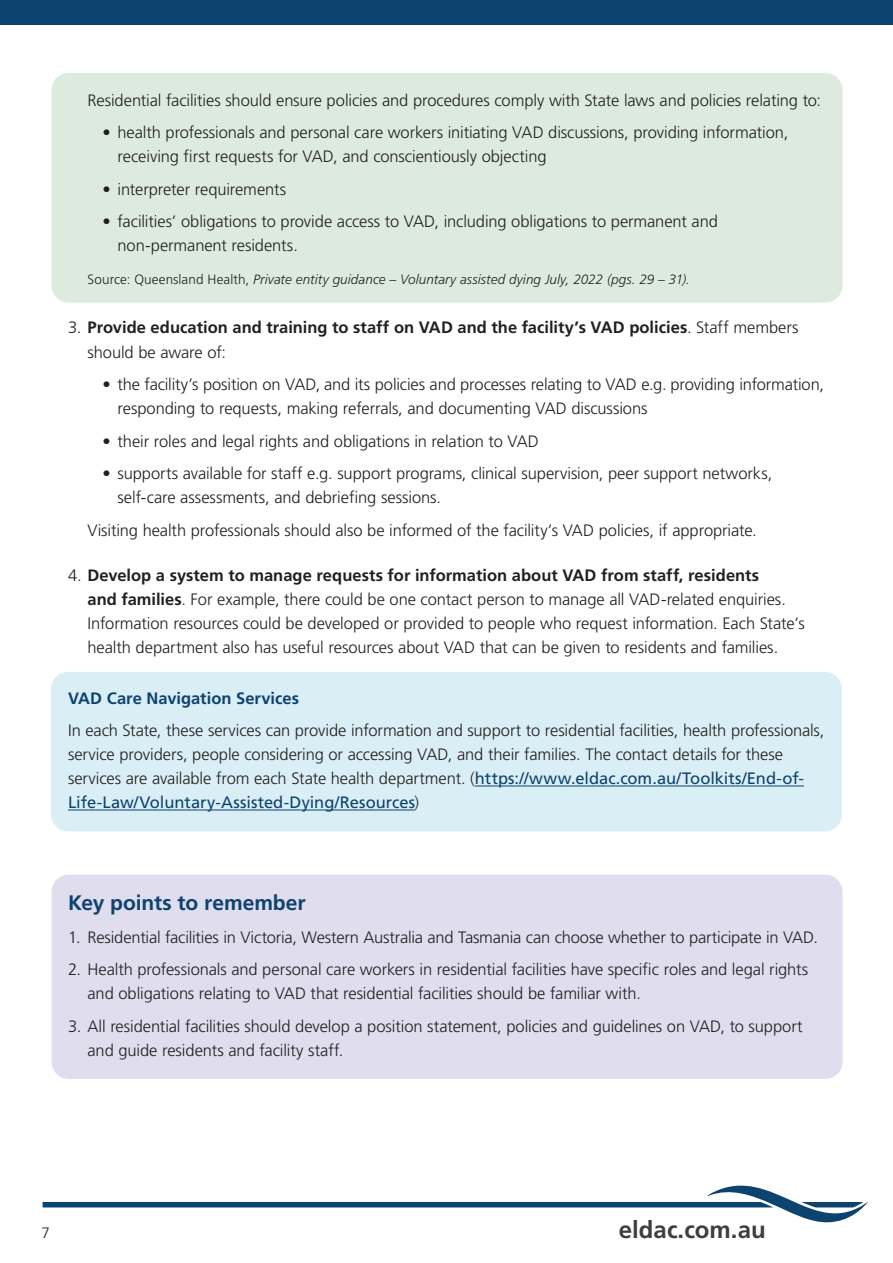
<style>
.page{position:relative;width:893px;height:1263px;background:#fff}
.page>*{position:absolute;margin:0;border:0;box-sizing:border-box;transform-origin:0 0}
.t1{font:700 24px "Frutiger LT Pro";color:#3e3e3f}
.t2{font:700 21px "Frutiger LT Pro";letter-spacing:-.005em;color:#0d436f}
.t3{font:300 16.5px/24px "Frutiger LT Pro";letter-spacing:-.005em;color:#231f20}
.t4{font:700 16.5px/24px "Frutiger LT Pro";color:#231f20}
.t5{font:700 16.5px "Frutiger LT Pro";color:#0d436f}
.t6{font:300 15px "Frutiger LT Pro";color:#231f20}
.t7{font:italic 300 13.5px "Frutiger LT Pro";letter-spacing:.005em;color:#231f20}
.s1{font-style:normal}
.s2{font-weight:300}
.s3{font-weight:700}
.s4{font-weight:400;color:#0d436f}
</style>
<div class="page">
<svg style="left:43px;top:1185px;width:825px;height:38px"></svg>
<div style="left:52px;top:73px;width:790px;height:230px;background:#ddebde;border-radius:17px"></div>
<div style="left:52px;top:875px;width:790px;height:204px;background:#dfddee;border-radius:17px"></div>
<div style="left:51px;top:672px;width:791px;height:159px;background:#daeef5;border-radius:17px"></div>
<div style="left:0;top:0;width:893px;height:25px;background:#0d436f"></div>
<hr style="left:475px;top:785px;width:329px;height:1px;background:#0d436f">
<hr style="left:68px;top:809px;width:347px;height:1px;background:#0d436f">
<p class="t3" style="left:88px;top:88px;width:735px">Residential facilities should ensure policies and procedures comply with State laws and policies relating to:</p>
<p class="t3" style="left:118px;top:121px;width:672px;text-indent:-15px">• health professionals and personal care workers initiating VAD discussions, providing information, receiving first requests for VAD, and conscientiously objecting</p>
<p class="t3" style="left:103px;top:177px;width:185px">• interpreter requirements</p>
<p class="t3" style="left:118px;top:210px;width:602px;text-indent:-15px">• facilities’ obligations to provide access to VAD, including obligations to permanent and non-permanent residents.</p>
<p class="t7" style="left:88px;top:271px;width:603px"><span class="s1">Source: Queensland Health,</span> Private entity guidance – Voluntary assisted dying July, 2022 (pgs. 29 – 31)<span class="s1">.</span></p>
<p class="t4" style="left:88px;top:316px;width:712px;text-indent:-20px"><span class="s2">3.</span> Provide education and training to staff on VAD and the facility’s VAD policies<span class="s2">. Staff members should be aware of:</span></p>
<p class="t3" style="left:118px;top:372px;width:708px;text-indent:-15px">• the facility’s position on VAD, and its policies and processes relating to VAD e.g. providing information, responding to requests, making referrals, and documenting VAD discussions</p>
<p class="t3" style="left:103px;top:429px;width:438px">• their roles and legal rights and obligations in relation to VAD</p>
<p class="t3" style="left:118px;top:461px;width:656px;text-indent:-15px">• supports available for staff e.g. support programs, clinical supervision, peer support networks, self-care assessments, and debriefing sessions.</p>
<p class="t3" style="left:88px;top:518px;width:671px">Visiting health professionals should also be informed of the facility’s VAD policies, if appropriate.</p>
<p class="t3" style="left:88px;top:563px;width:719px;text-indent:-20px">4. <span class="s3">Develop a system to manage requests for information about VAD from staff, residents<br>and families</span>. For example, there could be one contact person to manage all VAD-related enquiries.<br>Information resources could be developed or provided to people who request information. Each State’s health department also has useful resources about VAD that can be given to residents and families.</p>
<p class="t5" style="left:68px;top:688px;width:232px">VAD Care Navigation Services</p>
<p class="t3" style="left:68px;top:719px;width:758px">In each State, these services can provide information and support to residential facilities, health professionals, service providers, people considering or accessing VAD, and their families. The contact details for these services are available from each State health department. (<span class="s4">https://www.eldac.com.au/Toolkits/End-of-Life-Law/Voluntary-Assisted-Dying/Resources</span>)</p>
<p class="t2" style="left:68px;top:890px;width:239px">Key points to remember</p>
<p class="t3" style="left:68px;top:925px;width:752px">1. Residential facilities in Victoria, Western Australia and Tasmania can choose whether to participate in VAD.</p>
<p class="t3" style="left:88px;top:958px;width:722px;text-indent:-19px">2. Health professionals and personal care workers in residential facilities have specific roles and legal rights and obligations relating to VAD that residential facilities should be familiar with.</p>
<p class="t3" style="left:88px;top:1014px;width:717px;text-indent:-20px">3. All residential facilities should develop a position statement, policies and guidelines on VAD, to support and guide residents and facility staff.</p>
<p class="t6" style="left:42px;top:1224px;width:10px">7</p>
<h1 class="t1" style="left:619px;top:1215px;width:148px">eldac.com.au</h1>
</div>
